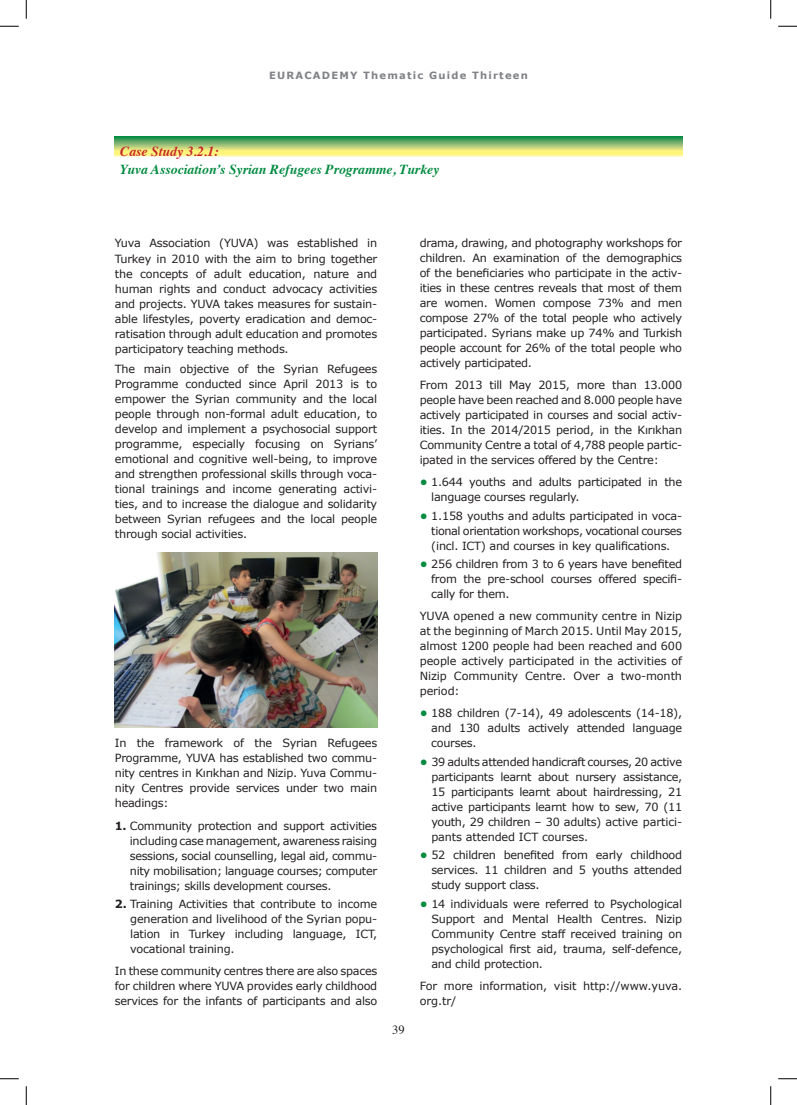
<style>
.page{position:relative;width:797px;height:1105px;background:#fff}
.page>*{position:absolute;margin:0;border:0;box-sizing:border-box;transform-origin:0 0}
.t1{font:italic 700 13.75px "Times";color:#008b40}
.t2{font:italic 700 13.75px "Times";color:#c8242b}
.t3{font:12.5px "Times";color:#231f20}
.t4{font:11.25px/15px "Verdana";letter-spacing:-.025em;color:#231f20;text-align:justify}
.t5{font:700 10px "Verdana";letter-spacing:.12em;color:#808285}
.s1{font-weight:700}
.s2{font-weight:700;color:#008b40}
</style>
<div class="page">
<svg style="left:115px;top:136px;width:567px;height:20px;background:#9fc770"></svg>
<img style="left:115px;top:552px;width:262px;height:176px">
<svg style="left:0;top:25px;width:19px;height:2px"></svg>
<svg style="left:778px;top:25px;width:19px;height:2px"></svg>
<svg style="left:0;top:1078px;width:19px;height:1px"></svg>
<svg style="left:778px;top:1078px;width:19px;height:1px"></svg>
<svg style="left:25px;top:0;width:2px;height:19px"></svg>
<svg style="left:25px;top:1086px;width:2px;height:19px"></svg>
<svg style="left:770px;top:0;width:1px;height:19px"></svg>
<svg style="left:770px;top:1086px;width:1px;height:19px"></svg>
<p class="t5" style="left:269px;top:68px;width:260px">EURACADEMY Thematic Guide Thirteen</p>
<p class="t2" style="left:120px;top:138px;width:100px">Case Study 3.2.1:</p>
<p class="t1" style="left:120px;top:157px;width:321px">Yuva Association’s Syrian Refugees Programme, Turkey</p>
<p class="t4" style="left:115px;top:236px;width:264px">Yuva Association (YUVA) was established in Turkey in 2010 with the aim to bring together the concepts of adult education, nature and human rights and conduct advocacy activities and projects. YUVA takes measures for sustain&shy;able lifestyles, poverty eradication and democ&shy;ratisation through adult education and promotes participatory teaching methods.</p>
<p class="t4" style="left:115px;top:361px;width:264px">The main objective of the Syrian Refugees Programme conducted since April 2013 is to empower the Syrian community and the local people through non-formal adult education, to develop and implement a psychosocial support programme, especially focusing on Syrians’ emotional and cognitive well-being, to improve and strengthen professional skills through voca&shy;tional trainings and income generating activi&shy;ties, and to increase the dialogue and solidarity between Syrian refugees and the local people through social activities.</p>
<p class="t4" style="left:115px;top:736px;width:264px">In the framework of the Syrian Refugees Programme, YUVA has established two commu&shy;nity centres in Kırıkhan and Nizip. Yuva Commu&shy;nity Centres provide services under two main headings:</p>
<p class="t4" style="left:130px;top:818px;width:249px;text-indent:-15px"><span class="s1">1.</span> Community protection and support activities including case management, awareness raising sessions, social counselling, legal aid, commu&shy;nity mobilisation; language courses; computer trainings; skills development courses.</p>
<p class="t4" style="left:130px;top:896px;width:248px;text-indent:-15px"><span class="s1">2.</span> Training Activities that contribute to income generation and livelihood of the Syrian popu&shy;lation in Turkey including language, ICT, vocational training.</p>
<p class="t4" style="left:115px;top:964px;width:264px">In these community centres there are also spaces for children where YUVA provides early childhood services for the infants of participants and also</p>
<p class="t3" style="left:392px;top:1018px;width:14px">39</p>
<p class="t4" style="left:420px;top:235px;width:264px">drama, drawing, and photography workshops for children. An examination of the demographics of the beneficiaries who participate in the activ&shy;ities in these centres reveals that most of them are women. Women compose 73% and men compose 27% of the total people who actively participated. Syrians make up 74% and Turkish people account for 26% of the total people who actively participated.</p>
<p class="t4" style="left:420px;top:377px;width:264px">From 2013 till May 2015, more than 13.000 people have been reached and 8.000 people have actively participated in courses and social activ&shy;ities. In the 2014/2015 period, in the Kırıkhan Community Centre a total of 4,788 people partic&shy;ipated in the services offered by the Centre:</p>
<p class="t4" style="left:431px;top:474px;width:252px;text-indent:-12px"><span class="s2">•</span> 1.644 youths and adults participated in the language courses regularly.</p>
<p class="t4" style="left:431px;top:508px;width:252px;text-indent:-12px"><span class="s2">•</span> 1.158 youths and adults participated in voca&shy;tional orientation workshops, vocational courses (incl. ICT) and courses in key qualifications.</p>
<p class="t4" style="left:431px;top:556px;width:252px;text-indent:-12px"><span class="s2">•</span> 256 children from 3 to 6 years have benefited from the pre-school courses offered specifi&shy;cally for them.</p>
<p class="t4" style="left:420px;top:608px;width:264px">YUVA opened a new community centre in Nizip at the beginning of March 2015. Until May 2015, almost 1200 people had been reached and 600 people actively participated in the activities of Nizip Community Centre. Over a two-month period:</p>
<p class="t4" style="left:431px;top:706px;width:252px;text-indent:-12px"><span class="s2">•</span> 188 children (7-14), 49 adolescents (14-18), and 130 adults actively attended language courses.</p>
<p class="t4" style="left:431px;top:754px;width:252px;text-indent:-12px"><span class="s2">•</span> 39 adults attended handicraft courses, 20 active participants learnt about nursery assistance, 15 participants learnt about hairdressing, 21 active participants learnt how to sew, 70 (11 youth, 29 children – 30 adults) active partici&shy;pants attended ICT courses.</p>
<p class="t4" style="left:431px;top:848px;width:252px;text-indent:-11px"><span class="s2">•</span> 52 children benefited from early childhood services. 11 children and 5 youths attended study support class.</p>
<p class="t4" style="left:431px;top:896px;width:252px;text-indent:-12px"><span class="s2">•</span> 14 individuals were referred to Psychological Support and Mental Health Centres. Nizip Community Centre staff received training on psychological first aid, trauma, self-defence, and child protection.</p>
<p class="t4" style="left:420px;top:978px;width:264px">For more information, visit http://www.yuva. org.tr/</p>
</div>
